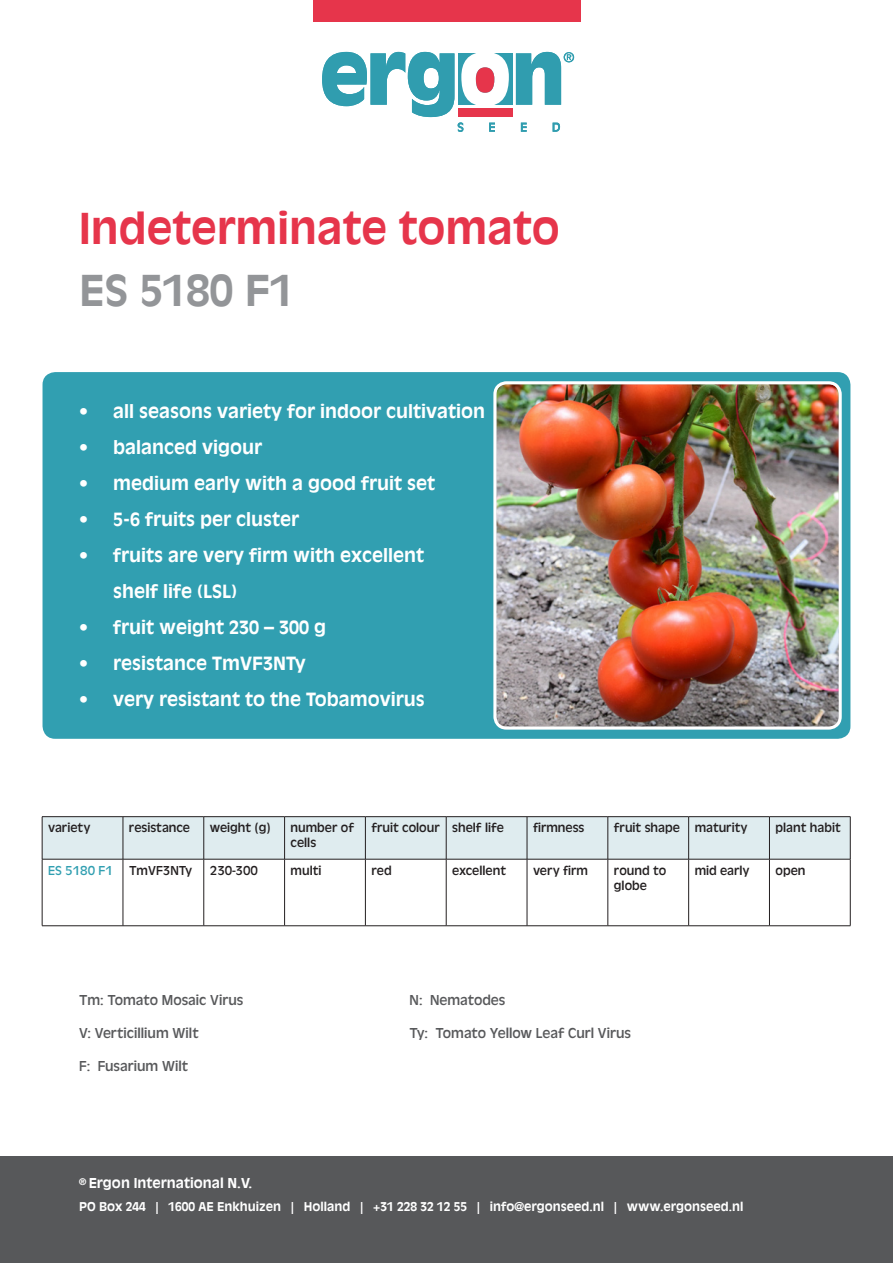
<style>
.page{position:relative;width:893px;height:1263px;background:#fff}
.page>*{position:absolute;margin:0;border:0;box-sizing:border-box;transform-origin:0 0}
.t1{font:700 42px "Antique Olive Std";color:#e6354b}
.t2{font:700 42px "Antique Olive Std";color:#939598}
.t3{font:700 18px/36px "Antique Olive Std";color:#fff}
.t4{font:15px "Antique Oli";color:#57585a}
.t5{font:13.5px/15px "Antique Oli";color:#231f20}
.t6{font:700 13.5px "Antique Olive Std";color:#fff}
.t7{font:13.5px "Antique Oli";color:#319fb1}
.t8{font:700 12px "Antique Olive Std";color:#fff}
.s1{color:#231f20}
</style>
<div class="page">
<div style="left:0;top:1157px;width:893px;height:106px;background:#57585a"></div>
<div style="left:43px;top:817px;width:807px;height:42px;background:#dfecef"></div>
<hr style="left:42px;top:816px;width:81px;height:1px;background:#231f20">
<hr style="left:42px;top:817px;width:1px;height:42px;background:#231f20">
<hr style="left:123px;top:816px;width:81px;height:1px;background:#231f20">
<hr style="left:123px;top:817px;width:1px;height:42px;background:#231f20">
<hr style="left:204px;top:816px;width:81px;height:1px;background:#231f20">
<hr style="left:204px;top:817px;width:1px;height:42px;background:#231f20">
<hr style="left:285px;top:816px;width:80px;height:1px;background:#231f20">
<hr style="left:284px;top:817px;width:1px;height:42px;background:#231f20">
<hr style="left:365px;top:816px;width:81px;height:1px;background:#231f20">
<hr style="left:365px;top:817px;width:1px;height:42px;background:#231f20">
<hr style="left:446px;top:816px;width:81px;height:1px;background:#231f20">
<hr style="left:446px;top:817px;width:1px;height:42px;background:#231f20">
<hr style="left:527px;top:816px;width:81px;height:1px;background:#231f20">
<hr style="left:527px;top:817px;width:1px;height:42px;background:#231f20">
<hr style="left:608px;top:816px;width:81px;height:1px;background:#231f20">
<hr style="left:608px;top:817px;width:1px;height:42px;background:#231f20">
<hr style="left:689px;top:816px;width:80px;height:1px;background:#231f20">
<hr style="left:688px;top:817px;width:1px;height:42px;background:#231f20">
<hr style="left:769px;top:816px;width:81px;height:1px;background:#231f20">
<hr style="left:769px;top:817px;width:1px;height:42px;background:#231f20">
<hr style="left:850px;top:817px;width:1px;height:42px;background:#231f20">
<hr style="left:42px;top:859px;width:81px;height:1px;background:#231f20">
<hr style="left:42px;top:859px;width:1px;height:66px;background:#231f20">
<hr style="left:123px;top:859px;width:81px;height:1px;background:#231f20">
<hr style="left:123px;top:859px;width:1px;height:66px;background:#231f20">
<hr style="left:204px;top:859px;width:81px;height:1px;background:#231f20">
<hr style="left:204px;top:859px;width:1px;height:66px;background:#231f20">
<hr style="left:285px;top:859px;width:80px;height:1px;background:#231f20">
<hr style="left:284px;top:859px;width:1px;height:66px;background:#231f20">
<hr style="left:365px;top:859px;width:81px;height:1px;background:#231f20">
<hr style="left:365px;top:859px;width:1px;height:66px;background:#231f20">
<hr style="left:446px;top:859px;width:81px;height:1px;background:#231f20">
<hr style="left:446px;top:859px;width:1px;height:66px;background:#231f20">
<hr style="left:527px;top:859px;width:81px;height:1px;background:#231f20">
<hr style="left:527px;top:859px;width:1px;height:66px;background:#231f20">
<hr style="left:608px;top:859px;width:81px;height:1px;background:#231f20">
<hr style="left:608px;top:859px;width:1px;height:66px;background:#231f20">
<hr style="left:689px;top:859px;width:80px;height:1px;background:#231f20">
<hr style="left:688px;top:859px;width:1px;height:66px;background:#231f20">
<hr style="left:769px;top:859px;width:81px;height:1px;background:#231f20">
<hr style="left:769px;top:859px;width:1px;height:66px;background:#231f20">
<hr style="left:850px;top:859px;width:1px;height:66px;background:#231f20">
<hr style="left:42px;top:925px;width:81px;height:1px;background:#231f20">
<hr style="left:123px;top:925px;width:81px;height:1px;background:#231f20">
<hr style="left:204px;top:925px;width:81px;height:1px;background:#231f20">
<hr style="left:285px;top:925px;width:80px;height:1px;background:#231f20">
<hr style="left:365px;top:925px;width:81px;height:1px;background:#231f20">
<hr style="left:446px;top:925px;width:81px;height:1px;background:#231f20">
<hr style="left:527px;top:925px;width:81px;height:1px;background:#231f20">
<hr style="left:608px;top:925px;width:81px;height:1px;background:#231f20">
<hr style="left:689px;top:925px;width:80px;height:1px;background:#231f20">
<hr style="left:769px;top:925px;width:81px;height:1px;background:#231f20">
<div style="left:43px;top:372px;width:807px;height:367px;background:#319fb1;border-radius:13px"></div>
<img style="left:497px;top:385px;width:341px;height:341px">
<div style="left:493px;top:381px;width:349px;height:349px;border:3px solid #fff;border-radius:12px"></div>
<div style="left:313px;top:0;width:268px;height:21px;background:#e6354b"></div>
<div style="left:458px;top:53px;width:54px;height:52px;background:#309daf"></div>
<svg style="left:521px;top:123px;width:6px;height:9px"></svg>
<svg style="left:553px;top:123px;width:7px;height:9px"></svg>
<div style="left:458px;top:108px;width:54px;height:9px;background:#e6354b"></div>
<svg style="left:322px;top:52px;width:187px;height:80px"></svg>
<svg style="left:516px;top:52px;width:58px;height:53px"></svg>
<h1 class="t1" style="left:79px;top:202px;width:482px">Indeterminate tomato</h1>
<h1 class="t2" style="left:79px;top:264px;width:216px">ES 5180 F1</h1>
<p class="t3" style="left:79px;top:394px;width:408px">• all seasons variety for indoor cultivation</p>
<p class="t3" style="left:79px;top:430px;width:185px">• balanced vigour</p>
<p class="t3" style="left:79px;top:466px;width:358px">• medium early with a good fruit set</p>
<p class="t3" style="left:79px;top:502px;width:222px">• 5-6 fruits per cluster</p>
<p class="t3" style="left:113px;top:538px;width:312px;text-indent:-34px">• fruits are very firm with excellent shelf life (LSL)</p>
<p class="t3" style="left:79px;top:610px;width:249px">• fruit weight 230 – 300 g</p>
<p class="t3" style="left:79px;top:646px;width:228px">• resistance TmVF3NTy</p>
<p class="t3" style="left:79px;top:682px;width:347px">• very resistant to the Tobamovirus</p>
<p class="t5" style="left:48px;top:820px;width:44px">variety</p>
<p class="t5" style="left:129px;top:820px;width:63px">resistance</p>
<p class="t5" style="left:210px;top:820px;width:62px">weight (g)</p>
<p class="t5" style="left:291px;top:820px;width:65px">number of cells</p>
<p class="t5" style="left:371px;top:820px;width:134px">fruit colour shelf life</p>
<p class="t5" style="left:533px;top:820px;width:53px">firmness</p>
<p class="t5" style="left:614px;top:820px;width:135px">fruit shape maturity</p>
<p class="t5" style="left:775px;top:820px;width:67px">plant habit</p>
<p class="t7" style="left:48px;top:863px;width:146px">ES 5180 F1 <span class="s1">TmVF3NTy</span></p>
<p class="t5" style="left:210px;top:863px;width:50px">230-300</p>
<p class="t5" style="left:291px;top:863px;width:32px">multi</p>
<p class="t5" style="left:371px;top:863px;width:22px">red</p>
<p class="t5" style="left:452px;top:863px;width:55px">excellent</p>
<p class="t5" style="left:533px;top:863px;width:56px">very firm</p>
<p class="t5" style="left:614px;top:863px;width:54px">round to globe</p>
<p class="t5" style="left:695px;top:863px;width:56px">mid early</p>
<p class="t5" style="left:775px;top:863px;width:32px">open</p>
<p class="t4" style="left:79px;top:992px;width:166px">Tm: Tomato Mosaic Virus</p>
<p class="t4" style="left:79px;top:1025px;width:121px">V: Verticillium Wilt</p>
<p class="t4" style="left:79px;top:1058px;width:111px">F: Fusarium Wilt</p>
<p class="t4" style="left:410px;top:992px;width:97px">N: Nematodes</p>
<p class="t4" style="left:410px;top:1025px;width:223px">Ty: Tomato Yellow Leaf Curl Virus</p>
<p class="t6" style="left:79px;top:1175px;width:175px"><sup>®</sup> Ergon International N.V.</p>
<p class="t8" style="left:79px;top:1199px;width:666px">PO Box 244 | 1600 AE Enkhuizen | Holland | +31 228 32 12 55 | info@ergonseed.nl | www.ergonseed.nl</p>
</div>
